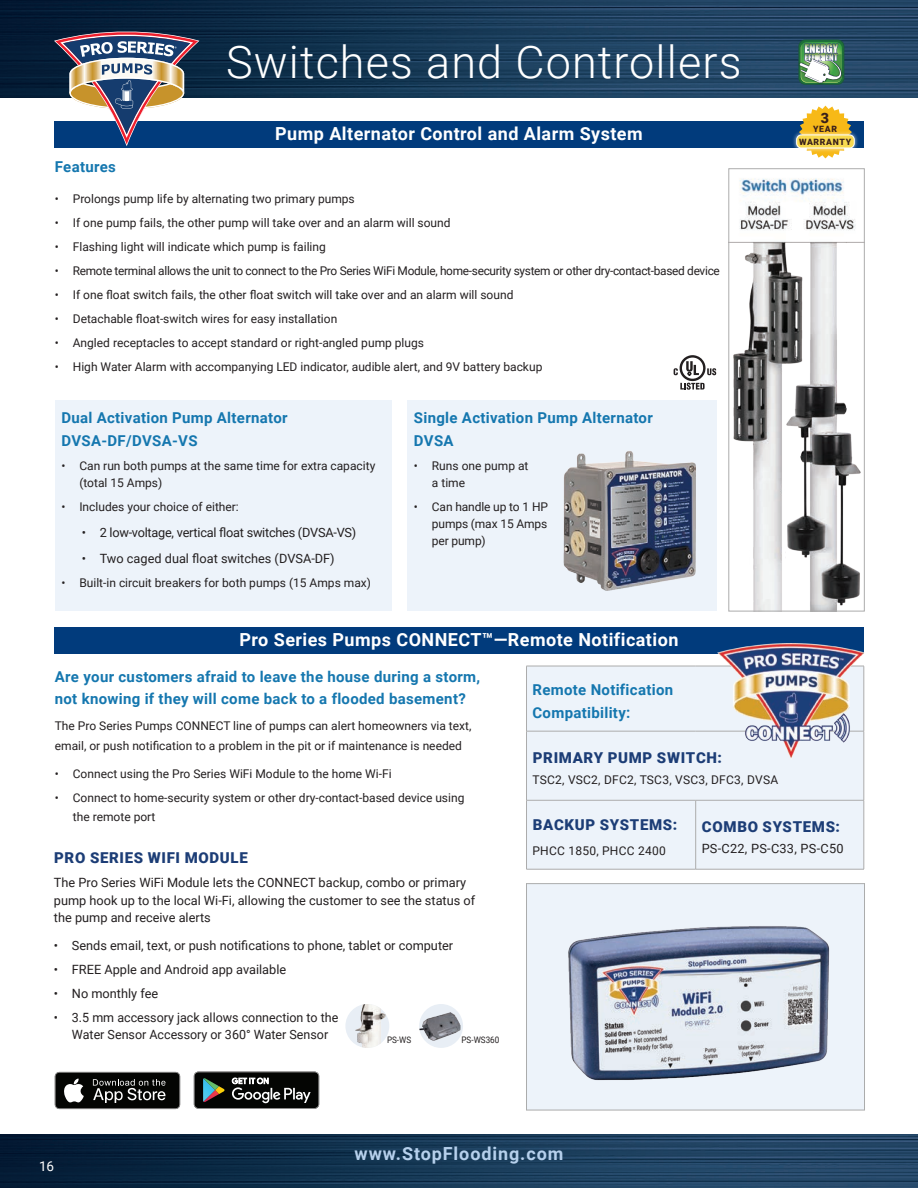
<style>
.page{position:relative;width:918px;height:1188px;background:#fff}
.page>*{position:absolute;margin:0;border:0;box-sizing:border-box;transform-origin:0 0}
.t1{font:300 45px "Roboto";letter-spacing:.025em;color:#fff}
.t2{font:700 18px "Roboto";letter-spacing:.025em;color:#fff}
.t3{font:700 18px "Roboto";letter-spacing:.05em;color:#b6d0ec}
.t4{font:700 15px/22.5px "Roboto";letter-spacing:.02em;color:#1577af}
.t5{font:900 15px "Roboto";letter-spacing:.045em;color:#1c3d76}
.t6{font:900 14.25px "Roboto";color:#391f1b}
.t7{font:13.5px "Roboto";color:#fff}
.t8{font:12.75px/17.2px "Roboto";color:#231f20}
.t9{font:12.75px "Roboto";letter-spacing:-.02em;color:#231f20}
.t10{font:12.75px "Roboto";letter-spacing:.02em;color:#231f20}
.t11{font:12px/17.2px "Roboto";color:#231f20}
.t12{font:12px "Roboto";letter-spacing:-.025em;color:#231f20}
.t13{font:12px "Roboto";letter-spacing:.02em;color:#231f20}
.t14{font:9px "Roboto";color:#231f20;scale:.9 1}
.t15{font:900 8.7px "Roboto";letter-spacing:.075em;color:#391f1b}
</style>
<div class="page">
<img style="left:0;top:1134px;width:918px;height:54px">
<img style="left:0;top:0;width:918px;height:97px">
<div style="left:54px;top:122px;width:810px;height:26px;background:#013b7c"></div>
<div style="left:54px;top:627px;width:810px;height:26px;background:#013b7c"></div>
<div style="left:55px;top:401px;width:337px;height:210px;background:#edf3fa"></div>
<div style="left:407px;top:401px;width:310px;height:210px;background:#edf3fa"></div>
<div style="left:527px;top:667px;width:337px;height:202px;background:#edf3fa"></div>
<hr style="left:526px;top:666px;width:170px;height:1px;background:#acacac">
<hr style="left:526px;top:666px;width:1px;height:65px;background:#acacac">
<hr style="left:696px;top:666px;width:168px;height:1px;background:#acacac">
<hr style="left:526px;top:731px;width:1px;height:69px;background:#acacac">
<hr style="left:864px;top:731px;width:1px;height:69px;background:#acacac">
<hr style="left:526px;top:800px;width:1px;height:69px;background:#acacac">
<hr style="left:864px;top:800px;width:1px;height:69px;background:#acacac">
<hr style="left:526px;top:869px;width:170px;height:1px;background:#acacac">
<hr style="left:696px;top:869px;width:168px;height:1px;background:#acacac">
<hr style="left:526px;top:731px;width:170px;height:1px;background:#acacac">
<hr style="left:696px;top:731px;width:168px;height:1px;background:#acacac">
<hr style="left:526px;top:800px;width:170px;height:1px;background:#acacac">
<hr style="left:696px;top:800px;width:168px;height:1px;background:#acacac">
<hr style="left:695px;top:800px;width:1px;height:69px;background:#acacac">
<svg style="left:798px;top:39px;width:46px;height:46px"></svg>
<div style="left:799px;top:40px;width:45px;height:44px;background:#1e7138;border-radius:7px"></div>
<img style="left:798px;top:56px;width:46px;height:29px">
<svg style="left:800px;top:42px;width:43px;height:41px;background:#92b596"></svg>
<div style="left:345px;top:1004px;width:44px;height:44px;background:#e8eef5;border-radius:50%"></div>
<img style="left:355px;top:1004px;width:30px;height:44px">
<div style="left:419px;top:1004px;width:44px;height:44px;background:#e8eef5;border-radius:50%"></div>
<img style="left:419px;top:1012px;width:41px;height:29px">
<img style="left:731px;top:178px;width:132px;height:431px">
<div style="left:729px;top:169px;width:136px;height:442px;border:1px solid #acacac"></div>
<svg style="left:799px;top:106px;width:53px;height:52px"></svg>
<img style="left:793px;top:129px;width:65px;height:25px">
<div style="left:797px;top:135px;width:57px;height:13px;background:#f8da50;border-radius:5px"></div>
<div style="left:796px;top:135px;width:58px;height:13px;border:1px solid #fff;border-radius:5px"></div>
<img style="left:564px;top:451px;width:132px;height:140px">
<svg style="left:674px;top:355px;width:42px;height:35px"></svg>
<div style="left:526px;top:883px;width:339px;height:227px;background:#edf3fa;border:1px solid #abacac"></div>
<svg style="left:55px;top:1072px;width:125px;height:37px;background:#333432"></svg>
<svg style="left:194px;top:1072px;width:125px;height:37px;background:#2e312f"></svg>
<img style="left:717px;top:644px;width:148px;height:116px">
<img style="left:568px;top:926px;width:262px;height:154px">
<svg style="left:54px;top:29px;width:145px;height:117px"></svg>
<h1 class="t1" style="left:226px;top:30px;width:517px">Switches and Controllers</h1>
<h1 class="t1" style="left:235px;top:30px;width:517px">Switches and Contro lers</h1>
<h2 class="t2" style="left:275px;top:121px;width:369px">Pump Alternator Control and Alarm System</h2>
<p class="t4" style="left:55px;top:155px;width:63px">Features</p>
<p class="t11" style="left:55px;top:190px;width:302px">• Prolongs pump life by alternating two primary pumps</p>
<p class="t11" style="left:55px;top:214px;width:397px">• If one pump fails, the other pump will take over and an alarm will sound</p>
<p class="t11" style="left:55px;top:238px;width:273px">• Flashing light will indicate which pump is failing</p>
<p class="t12" style="left:55px;top:263px;width:667px">• Remote terminal allows the unit to connect to the Pro Series WiFi Module, home-security system or other dry-contact-based device</p>
<p class="t11" style="left:55px;top:286px;width:460px">• If one float switch fails, the other float switch will take over and an alarm will sound</p>
<p class="t11" style="left:55px;top:310px;width:284px">• Detachable float-switch wires for easy installation</p>
<p class="t11" style="left:55px;top:334px;width:371px">• Angled receptacles to accept standard or right-angled pump plugs</p>
<p class="t11" style="left:55px;top:358px;width:489px">• High Water Alarm with accompanying LED indicator, audible alert, and 9V battery backup</p>
<p class="t4" style="left:61px;top:406px;width:228px">Dual Activation Pump Alternator<br>DVSA-DF/DVSA-VS</p>
<p class="t11" style="left:79px;top:456px;width:297px;text-indent:-18px">• Can run both pumps at the same time for extra capacity (total 15 Amps)</p>
<p class="t11" style="left:61px;top:498px;width:179px">• Includes your choice of either:</p>
<p class="t9" style="left:82px;top:524px;width:276px">• 2 low-voltage, vertical float switches (DVSA-VS)</p>
<p class="t8" style="left:82px;top:550px;width:255px">• Two caged dual float switches (DVSA-DF)</p>
<p class="t11" style="left:61px;top:574px;width:311px">• Built-in circuit breakers for both pumps (15 Amps max)</p>
<p class="t4" style="left:414px;top:406px;width:240px">Single Activation Pump Alternator<br>DVSA</p>
<p class="t11" style="left:432px;top:456px;width:98px;text-indent:-18px">• Runs one pump at a time</p>
<p class="t11" style="left:432px;top:498px;width:118px;text-align:justify;text-indent:-18px">• Can handle up to 1 HP pumps (max 15 Amps per pump)</p>
<h2 class="t2" style="left:240px;top:627px;width:440px">Pro Series Pumps CONNECT™—Remote Notification</h2>
<p class="t6" style="left:821px;top:108px;width:10px">3</p>
<p class="t15" style="left:799px;top:136px;width:54px">WARRANTY</p>
<p class="t15" style="left:813px;top:123px;width:25px">YEAR</p>
<p class="t4" style="left:55px;top:664px;width:427px">Are your customers afraid to leave the house during a storm, not knowing if they will come back to a flooded basement?</p>
<p class="t11" style="left:55px;top:716px;width:418px;line-height:19.5px">The Pro Series Pumps CONNECT line of pumps can alert homeowners via text, email, or push notification to a problem in the pit or if maintenance is needed</p>
<p class="t11" style="left:55px;top:765px;width:338px">• Connect using the Pro Series WiFi Module to the home Wi-Fi</p>
<p class="t11" style="left:73px;top:787px;width:393px;line-height:19.5px;text-indent:-18px">• Connect to home-security system or other dry-contact-based device using the remote port</p>
<p class="t5" style="left:54px;top:847px;width:195px">PRO SERIES WIFI MODULE</p>
<p class="t8" style="left:54px;top:874px;width:423px">The Pro Series WiFi Module lets the CONNECT backup, combo or primary pump hook up to the local Wi-Fi, allowing the customer to see the status of the pump and receive alerts</p>
<p class="t8" style="left:54px;top:936px;width:401px">• Sends email, text, or push notifications to phone, tablet or computer</p>
<p class="t8" style="left:54px;top:960px;width:234px">• FREE Apple and Android app available</p>
<p class="t8" style="left:54px;top:984px;width:106px">• No monthly fee</p>
<p class="t8" style="left:72px;top:1008px;width:268px;text-indent:-18px">• 3.5 mm accessory jack allows connection to the<br>Water Sensor Accessory or 360° Water Sensor</p>
<p class="t14" style="left:387px;top:1034px;width:28px">PS-WS</p>
<p class="t14" style="left:462px;top:1034px;width:43px">PS-WS360</p>
<p class="t4" style="left:533px;top:678px;width:142px">Remote Notification<br>Compatibility:</p>
<p class="t5" style="left:533px;top:747px;width:191px">PRIMARY PUMP SWITCH:</p>
<p class="t13" style="left:533px;top:772px;width:247px">TSC2, VSC2, DFC2, TSC3, VSC3, DFC3, DVSA</p>
<p class="t5" style="left:533px;top:814px;width:146px">BACKUP SYSTEMS:</p>
<p class="t13" style="left:533px;top:842px;width:135px">PHCC 1850, PHCC 2400</p>
<p class="t5" style="left:702px;top:816px;width:140px">COMBO SYSTEMS:</p>
<p class="t10" style="left:702px;top:840px;width:143px">PS-C22, PS-C33, PS-C50</p>
<p class="t7" style="left:39px;top:1156px;width:17px">16</p>
<h2 class="t3" style="left:355px;top:1141px;width:210px">www.StopFlooding.com</h2>
</div>
